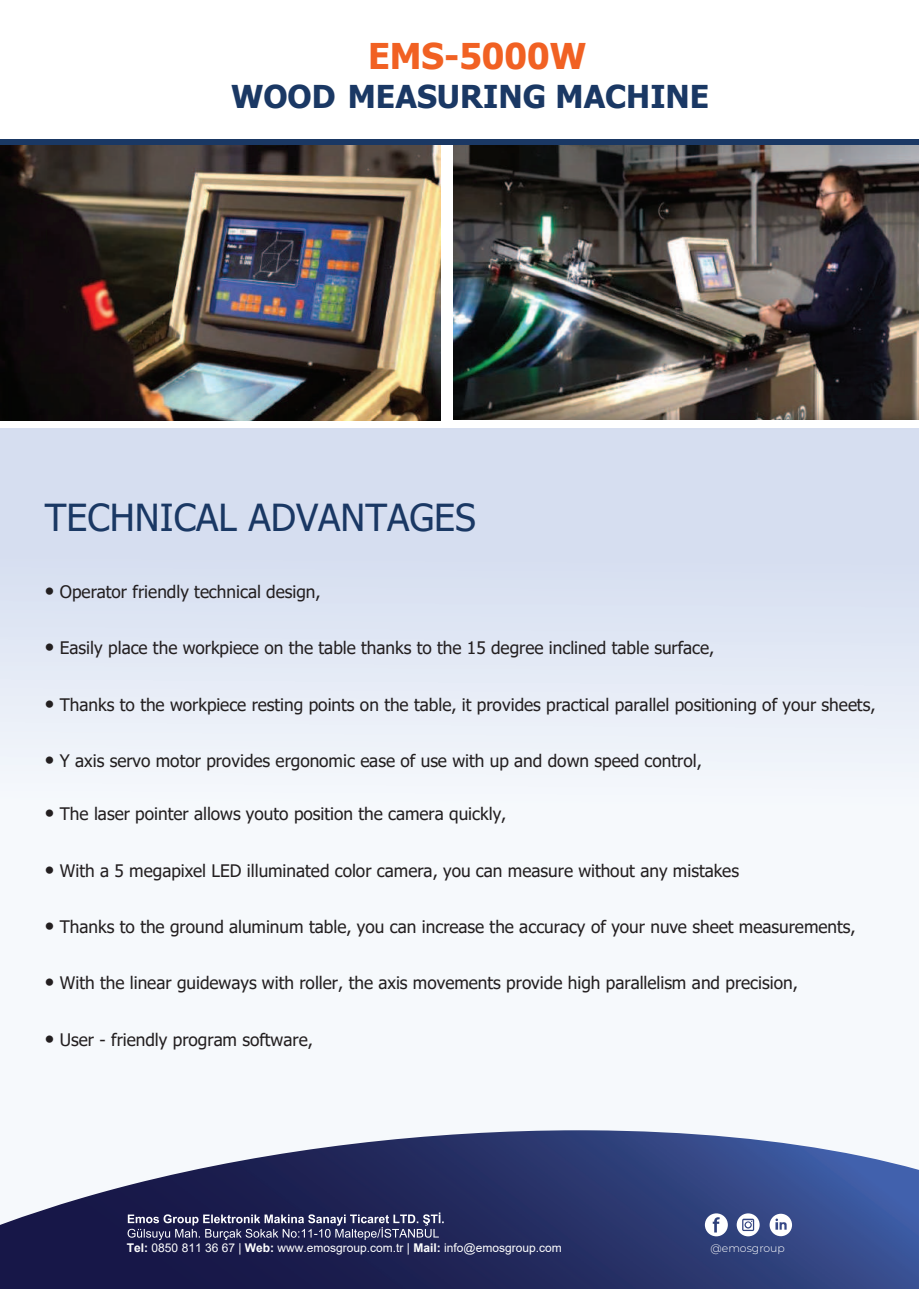
<style>
.page{position:relative;width:919px;height:1289px;background:#fff}
.page>*{position:absolute;margin:0;border:0;box-sizing:border-box;transform-origin:0 0}
.t1{font:37.2px "Tahoma";color:#1a3864}
.t2{font:700 35.4px "Tahoma";color:#f16123}
.t3{font:700 31.5px "Tahoma";color:#1a3864}
.t4{font:17.25px "Tahoma";color:#231f20}
.t5{font:12px "Arial";color:#fff}
.t6{font:300 10.95px "Montserrat";color:#fff}
.s1{font-size:21px}
.s2{font-weight:700}
</style>
<div class="page">
<svg style="left:0;top:428px;width:918px;height:369px;background:#dfe6f3"></svg>
<img style="left:0;top:1130px;width:918px;height:158px">
<svg style="left:704px;top:1213px;width:23px;height:23px"></svg>
<svg style="left:736px;top:1213px;width:23px;height:23px"></svg>
<svg style="left:769px;top:1213px;width:23px;height:23px"></svg>
<svg style="left:127px;top:1212px;width:316px;height:27px;background:#4c4e75"></svg>
<img style="left:0;top:144px;width:440px;height:277px">
<img style="left:453px;top:144px;width:465px;height:275px">
<div style="left:0;top:139px;width:918px;height:5px;background:#1a3864"></div>
<h2 class="t2" style="left:368px;top:42px;width:220px">EMS-5000W</h2>
<h3 class="t3" style="left:231px;top:84px;width:479px">WOOD MEASURING MACHINE</h3>
<h1 class="t1" style="left:45px;top:503px;width:432px">TECHNICAL ADVANTAGES</h1>
<p class="t4" style="left:45px;top:584px;width:277px"><span class="s1">ï</span> Operator friendly technical design,</p>
<p class="t4" style="left:45px;top:641px;width:671px"><span class="s1">ï</span> Easily place the workpiece on the table thanks to the 15 degree inclined table surface,</p>
<p class="t4" style="left:45px;top:697px;width:832px"><span class="s1">ï</span> Thanks to the workpiece resting points on the table, it provides practical parallel positioning of your sheets,</p>
<p class="t4" style="left:45px;top:754px;width:658px"><span class="s1">ï</span> Y axis servo motor provides ergonomic ease of use with up and down speed control,</p>
<p class="t4" style="left:45px;top:807px;width:463px"><span class="s1">ï</span> The laser pointer allows youto position the camera quickly,</p>
<p class="t4" style="left:45px;top:863px;width:695px"><span class="s1">ï</span> With a 5 megapixel LED illuminated color camera, you can measure without any mistakes</p>
<p class="t4" style="left:45px;top:919px;width:812px"><span class="s1">ï</span> Thanks to the ground aluminum table, you can increase the accuracy of your nuve sheet measurements,</p>
<p class="t4" style="left:45px;top:976px;width:754px"><span class="s1">ï</span> With the linear guideways with roller, the axis movements provide high parallelism and precision,</p>
<p class="t4" style="left:45px;top:1032px;width:269px"><span class="s1">ï</span> User - friendly program software,</p>
<p class="t5" style="left:127px;top:1243px;width:436px"><span class="s2">Tel:</span> 0850 811 36 67 | <span class="s2">Web:</span> www.emosgroup.com.tr | <span class="s2">Mail:</span> info@emosgroup.com</p>
<p class="t6" style="left:710px;top:1243px;width:76px">@emosgroup</p>
</div>
